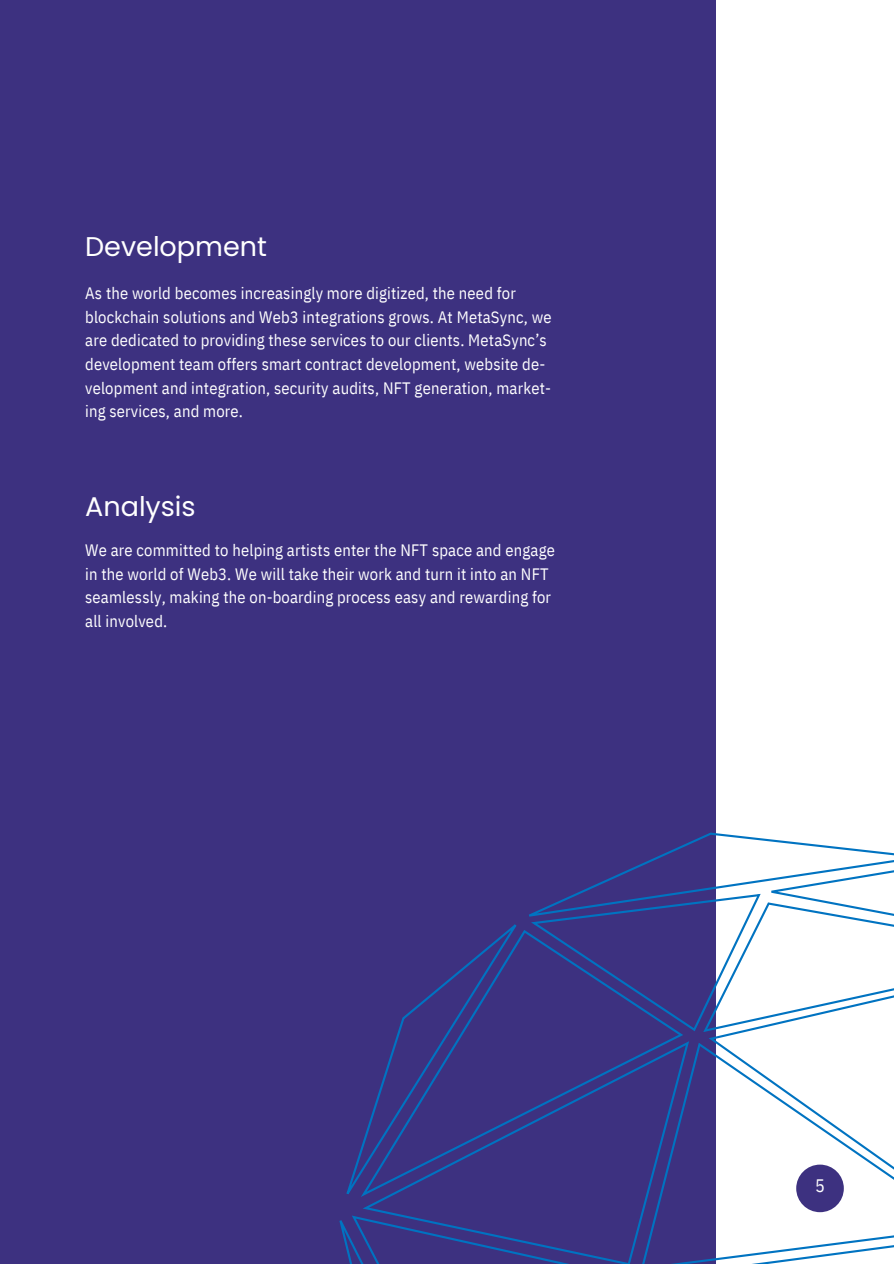
<style>
.page{position:relative;width:894px;height:1264px;background:#fff}
.page>*{position:absolute;margin:0;border:0;box-sizing:border-box;transform-origin:0 0}
.t1{font:27px "Poppins";color:#fff}
.t2{font:18px "IBM Plex Sans Cond";color:#fff}
.t3{font:16.5px/23.7px "IBM Plex Sans Cond";letter-spacing:.01em;color:#fff}
</style>
<div class="page">
<div style="left:0;top:0;width:714px;height:1263px;background:#3d3180"></div>
<svg style="left:689px;top:1170px;width:204px;height:93px"></svg>
<svg style="left:362px;top:1196px;width:327px;height:67px"></svg>
<svg style="left:529px;top:832px;width:364px;height:338px"></svg>
<svg style="left:361px;top:929px;width:322px;height:267px"></svg>
<svg style="left:346px;top:924px;width:170px;height:270px"></svg>
<svg style="left:339px;top:1215px;width:233px;height:48px"></svg>
<p class="t1" style="left:85px;top:227px;width:183px">Development</p>
<p class="t3" style="left:85px;top:281px;width:468px">As the world becomes increasingly more digitized, the need for blockchain solutions and Web3 integrations grows. At MetaSync, we are dedicated to providing these services to our clients. MetaSync’s development team offers smart contract development, website de&shy;velopment and integration, security audits, NFT generation, market&shy;ing services, and more.</p>
<p class="t1" style="left:85px;top:487px;width:112px">Analysis</p>
<p class="t3" style="left:85px;top:538px;width:471px">We are committed to helping artists enter the NFT space and engage in the world of Web3. We will take their work and turn it into an NFT seamlessly, making the on-boarding process easy and rewarding for all involved.</p>
<p class="t2" style="left:814px;top:1173px;width:11px">5</p>
</div>
